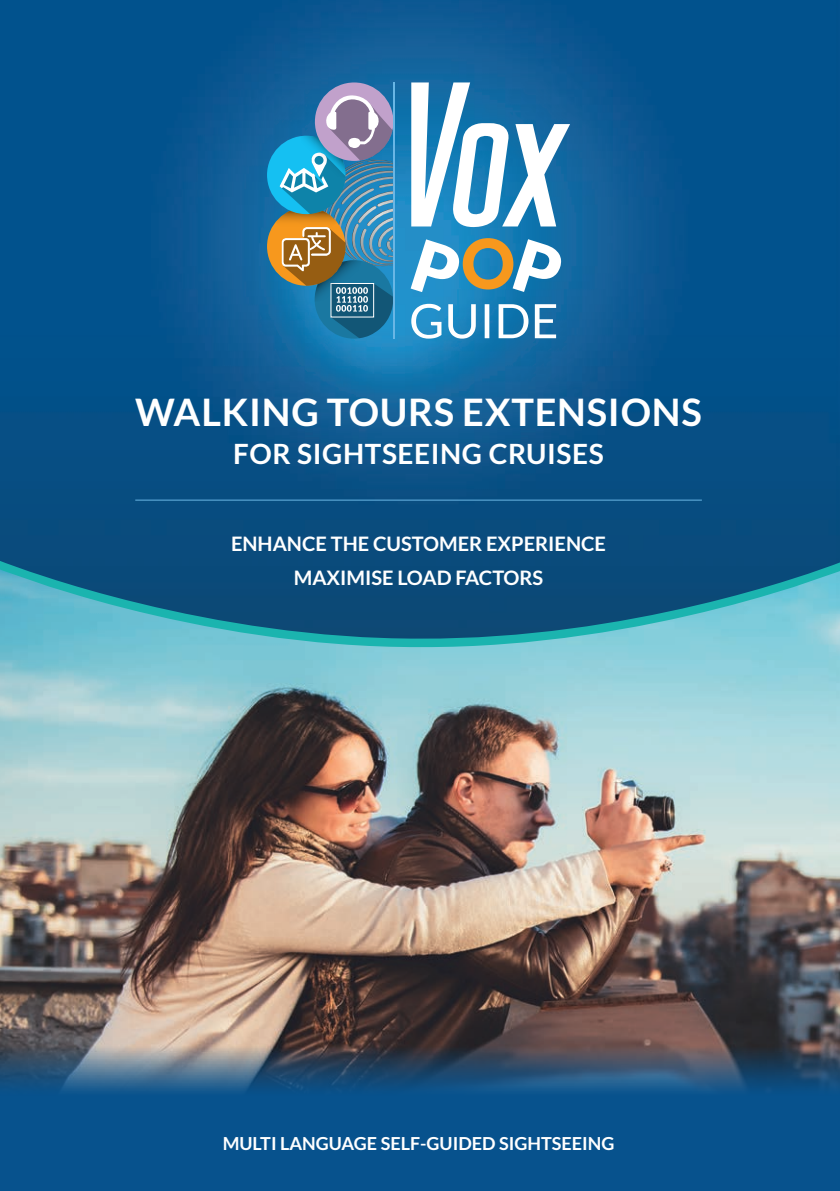
<style>
.page{position:relative;width:840px;height:1191px;background:#fff}
.page>*{position:absolute;margin:0;border:0;box-sizing:border-box;transform-origin:0 0}
.t1{font:700 38px "Lato";letter-spacing:.02em;color:#fff}
.t2{font:700 28px "Lato";letter-spacing:.02em;color:#fff}
.t3{font:700 20px/34px "Lato";color:#fff;text-align:center}
.t4{font:700 18px "Lato";color:#fff}
</style>
<div class="page">
<img style="left:0;top:648px;width:839px;height:374px">
<img style="left:0;top:0;width:839px;height:639px">
<svg style="left:0;top:1022px;width:839px;height:169px;fill:#07528d"></svg>
<hr style="left:135px;top:499px;width:566px;height:1px;background:#69b6e5">
<div style="left:267px;top:207px;width:78px;height:79px;background:#f7981d;border-radius:50%"></div>
<div style="left:267px;top:136px;width:78px;height:78px;background:#15c0f2;border-radius:50%"></div>
<div style="left:315px;top:82px;width:78px;height:79px;background:#c1a1cb;border-radius:50%"></div>
<svg style="left:275px;top:95px;width:118px;height:243px"></svg>
<svg style="left:411px;top:82px;width:158px;height:146px"></svg>
<svg style="left:411px;top:304px;width:144px;height:35px"></svg>
<hr style="left:393px;top:82px;width:2px;height:257px;background:#69b6e5">
<svg style="left:410px;top:238px;width:151px;height:54px"></svg>
<p class="t1" style="left:135px;top:390px;width:567px">WALKING TOURS EXTENSIONS</p>
<p class="t2" style="left:233px;top:437px;width:372px">FOR SIGHTSEEING CRUISES</p>
<p class="t3" style="left:231px;top:526px;width:376px">ENHANCE THE CUSTOMER EXPERIENCE<br>MAXIMISE LOAD FACTORS</p>
<p class="t4" style="left:222px;top:1132px;width:393px">MULTI LANGUAGE SELF-GUIDED SIGHTSEEING</p>
</div>
